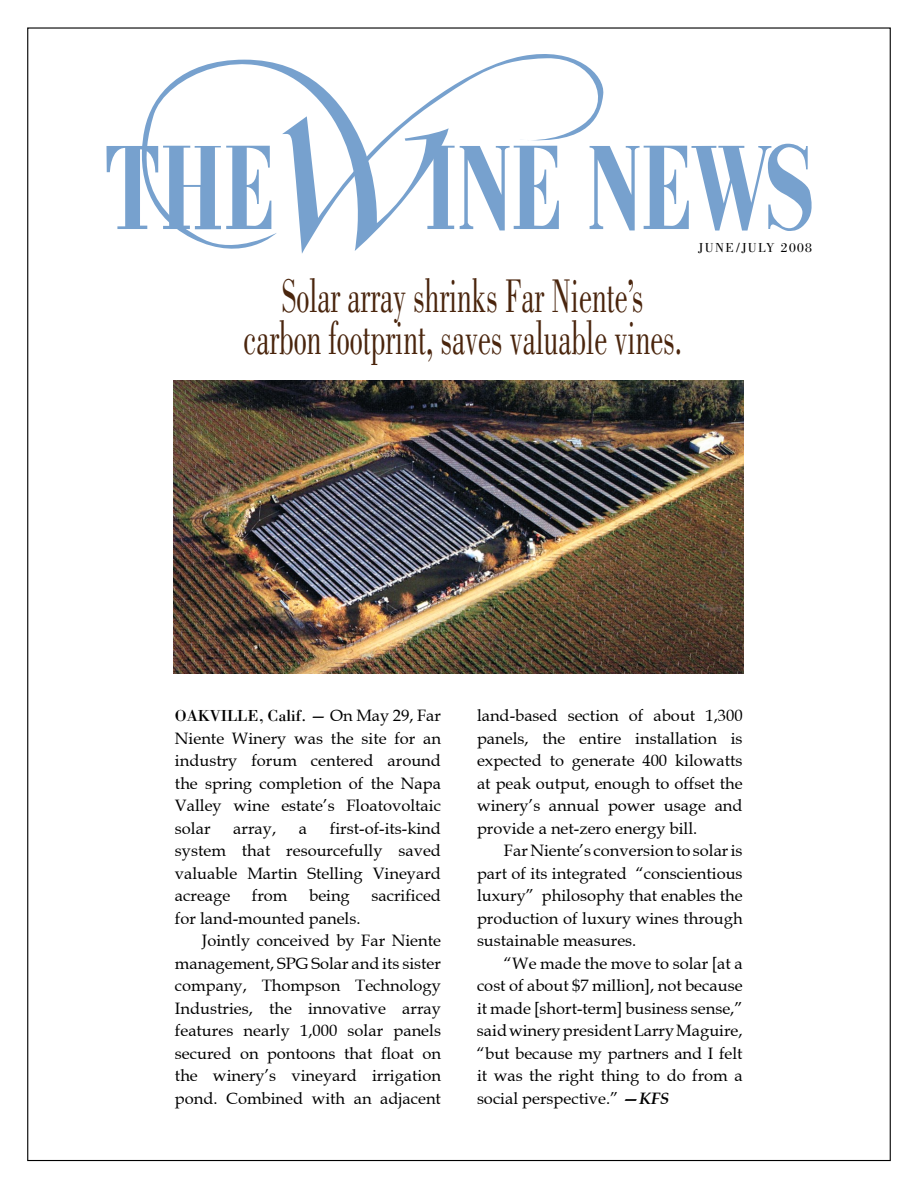
<style>
.page{position:relative;width:918px;height:1188px;background:#fff}
.page>*{position:absolute;margin:0;border:0;box-sizing:border-box;transform-origin:0 0}
.t1{font:48.75px/42px "Bodoni";color:#4a250d;text-align:center;scale:.6 1}
.t2{font:16.5px/22.5px "Book Antiqua";color:#000;text-align:justify}
.t3{font:16.5px "Bodoni";color:#000}
.t4{font:13.5px "Bodoni";letter-spacing:.1em;color:#000}
.s1{font-family:"Book Antiqua"}
.s2{font-weight:700;font-style:italic}
</style>
<div class="page">
<img style="left:174px;top:381px;width:570px;height:292px">
<svg style="left:106px;top:146px;width:29px;height:83px"></svg>
<svg style="left:615px;top:144px;width:197px;height:87px"></svg>
<svg style="left:449px;top:54px;width:166px;height:177px"></svg>
<svg style="left:135px;top:59px;width:314px;height:195px"></svg>
<h1 class="t1" style="left:243px;top:275px;width:733px">Solar array shrinks Far Niente’s carbon footprint, saves valuable vines.</h1>
<p class="t4" style="left:698px;top:241px;width:115px">JUNE/JULY 2008</p>
<p class="t3" style="left:175px;top:706px;width:268px">OAKVILLE, Calif. <span class="s1">— On May 29, Far</span></p>
<p class="t2" style="left:175px;top:727px;width:268px">Niente Winery was the site for an industry forum centered around the spring completion of the Napa Valley wine estate’s Floatovoltaic solar</p>
<p class="t2" style="left:175px;top:817px;width:268px;text-indent:155px">first-of-its-kind system that resourcefully saved valuable Martin Stelling Vineyard acreage</p>
<p class="t2" style="left:233px;top:817px;width:44px">array,</p>
<p class="t2" style="left:299px;top:817px;width:10px">a</p>
<p class="t2" style="left:252px;top:884px;width:37px">from</p>
<p class="t2" style="left:309px;top:884px;width:42px">being</p>
<p class="t2" style="left:372px;top:884px;width:71px">sacrificed</p>
<p class="t2" style="left:175px;top:907px;width:187px">for land-mounted panels.</p>
<p class="t2" style="left:202px;top:929px;width:241px">Jointly conceived by Far Niente</p>
<p class="t2" style="left:175px;top:952px;width:268px">management, SPG Solar and its sister</p>
<p class="t2" style="left:175px;top:974px;width:268px">company, Thompson Technology</p>
<p class="t2" style="left:175px;top:997px;width:268px">Industries, the innovative array</p>
<p class="t2" style="left:175px;top:1019px;width:268px">features nearly 1,000 solar panels</p>
<p class="t2" style="left:175px;top:1042px;width:268px">secured on pontoons that float on</p>
<p class="t2" style="left:175px;top:1064px;width:268px">the winery’s vineyard irrigation</p>
<p class="t2" style="left:175px;top:1087px;width:268px">pond. Combined with an adjacent</p>
<p class="t2" style="left:477px;top:705px;width:267px">land-based section of about 1,300 panels, the entire installation is expected to generate 400 kilowatts at peak output, enough to offset the winery’s annual power usage and provide a net-zero energy bill.</p>
<p class="t2" style="left:477px;top:840px;width:267px;text-indent:27px">Far Niente’s conversion to solar is part of its integrated “conscientious luxury” philosophy that enables the production of luxury wines through sustainable measures.</p>
<p class="t2" style="left:477px;top:952px;width:267px;text-indent:27px">“We made the move to solar [at a cost of about $7 million], not because it made [short-term] business sense,” said winery president Larry Maguire, “but because my partners and I felt it was the right thing to do from a social perspective.” <span class="s2">—KFS</span></p>
</div>
